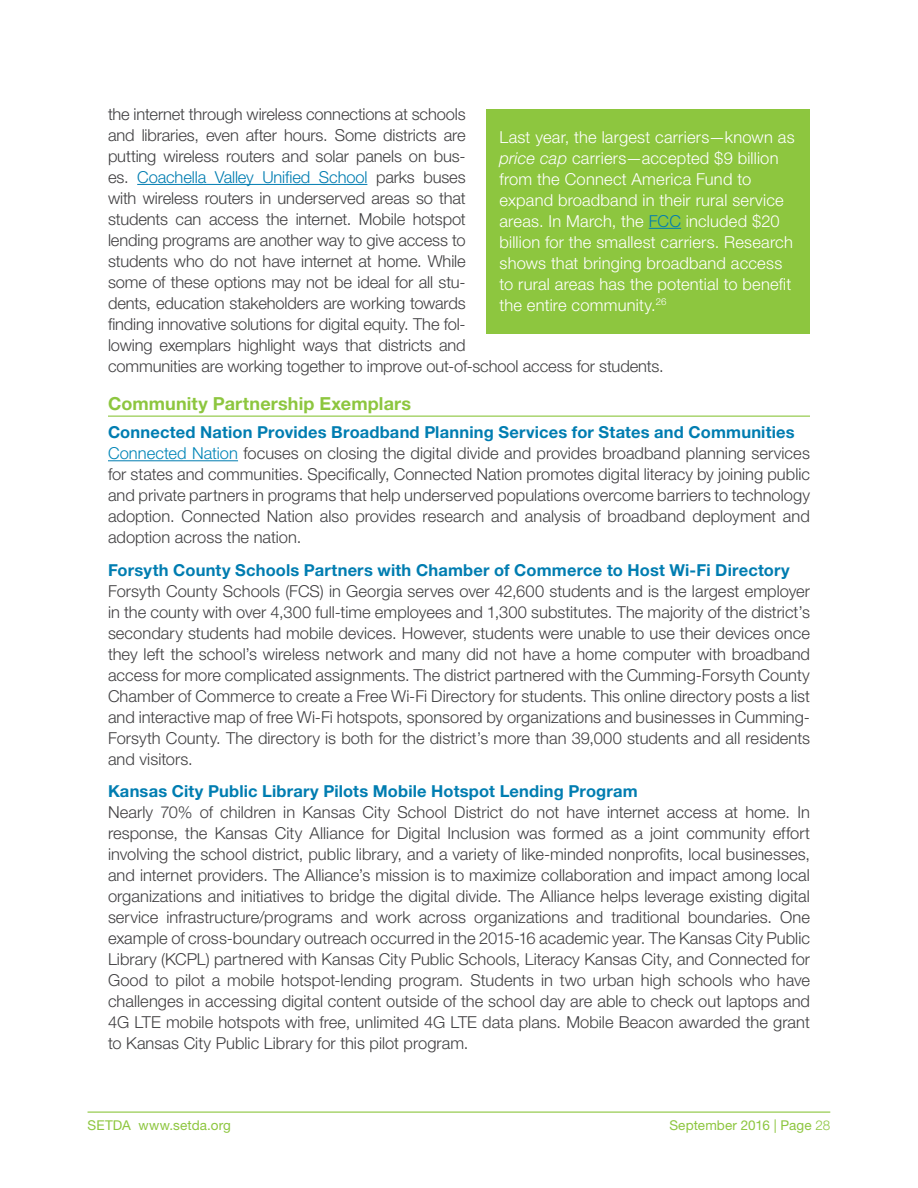
<style>
.page{position:relative;width:918px;height:1188px;background:#fff}
.page>*{position:absolute;margin:0;border:0;box-sizing:border-box;transform-origin:0 0}
.t1{font:700 18px "Helvetica Neue LT Std";letter-spacing:.01em;color:#8dc63f}
.t2{font:300 16.5px/21px "Helvetica Neue LT Std";color:#414042}
.t3{font:300 16.5px/21px "Helvetica Neue LT Std";letter-spacing:.015em;color:#fff}
.t4{font:13.5px "Helvetica Neue LT Std";letter-spacing:.01em;color:#8dc63f}
.s1{color:#007db1}
.s2{font-weight:700;color:#007db1}
.s3{color:#0085b7}
.s4{font-style:italic}
.s5{font-weight:300}
</style>
<div class="page">
<hr style="left:88px;top:1112px;width:742px;height:1px;background:#8dc63f">
<hr style="left:137px;top:184px;width:230px;height:1px;background:#007db1">
<hr style="left:108px;top:460px;width:130px;height:1px;background:#007db1">
<hr style="left:108px;top:416px;width:702px;height:1px;background:#8dc63f">
<div style="left:486px;top:109px;width:324px;height:224px;background:#8dc63f"></div>
<hr style="left:649px;top:228px;width:32px;height:1px;background:#007db1">
<p class="t2" style="left:108px;top:103px;width:557px">the internet through wireless connections at schools<br>and libraries, even after hours. Some districts are<br>putting wireless routers and solar panels on bus-<br>es. <span class="s1">Coachella Valley Unified School</span> parks buses<br>with wireless routers in underserved areas so that<br>students can access the internet. Mobile hotspot<br>lending programs are another way to give access to<br>students who do not have internet at home. While<br>some of these options may not be ideal for all stu-<br>dents, education stakeholders are working towards<br>finding innovative solutions for digital equity. The fol-<br>lowing exemplars highlight ways that districts and<br>communities are working together to improve out-of-school access for students.</p>
<p class="t1" style="left:108px;top:393px;width:305px">Community Partnership Exemplars</p>
<p class="t2" style="left:108px;top:421px;width:704px"><span class="s2">Connected Nation Provides Broadband Planning Services for States and Communities </span><span class="s3">Connected Nation</span> focuses on closing the digital divide and provides broadband planning services for states and communities. Specifically, Connected Nation promotes digital literacy by joining public and private partners in programs that help underserved populations overcome barriers to technology adoption. Connected Nation also provides research and analysis of broadband deployment and adoption across the nation.</p>
<p class="t2" style="left:108px;top:559px;width:704px"><span class="s2">Forsyth County Schools Partners with Chamber of Commerce to Host Wi-Fi Directory </span>Forsyth County Schools (FCS) in Georgia serves over 42,600 students and is the largest employer in the county with over 4,300 full-time employees and 1,300 substitutes. The majority of the district’s secondary students had mobile devices. However, students were unable to use their devices once they left the school’s wireless network and many did not have a home computer with broadband access for more complicated assignments. The district partnered with the Cumming-Forsyth County Chamber of Commerce to create a Free Wi-Fi Directory for students. This online directory posts a list and interactive map of free Wi-Fi hotspots, sponsored by organizations and businesses in Cumming-Forsyth County. The directory is both for the district’s more than 39,000 students and all residents and visitors.</p>
<p class="t2" style="left:108px;top:780px;width:704px"><span class="s2">Kansas City Public Library Pilots Mobile Hotspot Lending Program<br></span>Nearly 70% of children in Kansas City School District do not have internet access at home. In response, the Kansas City Alliance for Digital Inclusion was formed as a joint community effort involving the school district, public library, and a variety of like-minded nonprofits, local businesses, and internet providers. The Alliance’s mission is to maximize collaboration and impact among local organizations and initiatives to bridge the digital divide. The Alliance helps leverage existing digital service infrastructure/programs and work across organizations and traditional boundaries. One example of cross-boundary outreach occurred in the 2015-16 academic year. The Kansas City Public Library (KCPL) partnered with Kansas City Public Schools, Literacy Kansas City, and Connected for Good to pilot a mobile hotspot-lending program. Students in two urban high schools who have challenges in accessing digital content outside of the school day are able to check out laptops and 4G LTE mobile hotspots with free, unlimited 4G LTE data plans. Mobile Beacon awarded the grant to Kansas City Public Library for this pilot program.</p>
<p class="t3" style="left:500px;top:126px;width:297px">Last year, the largest carriers—known as <span class="s4">price cap</span> carriers—accepted $9 billion from the Connect America Fund to expand broadband in their rural service areas. In March, the <span class="s1">FCC</span> included $20 billion for the smallest carriers. Research shows that bringing broadband access to rural areas has the potential to benefit the entire community.<sup>26</sup></p>
<p class="t4" style="left:87px;top:1117px;width:145px">SETDA www.setda.org</p>
<p class="t4" style="left:669px;top:1117px;width:162px">September 2016 | Page <span class="s5">28</span></p>
</div>
